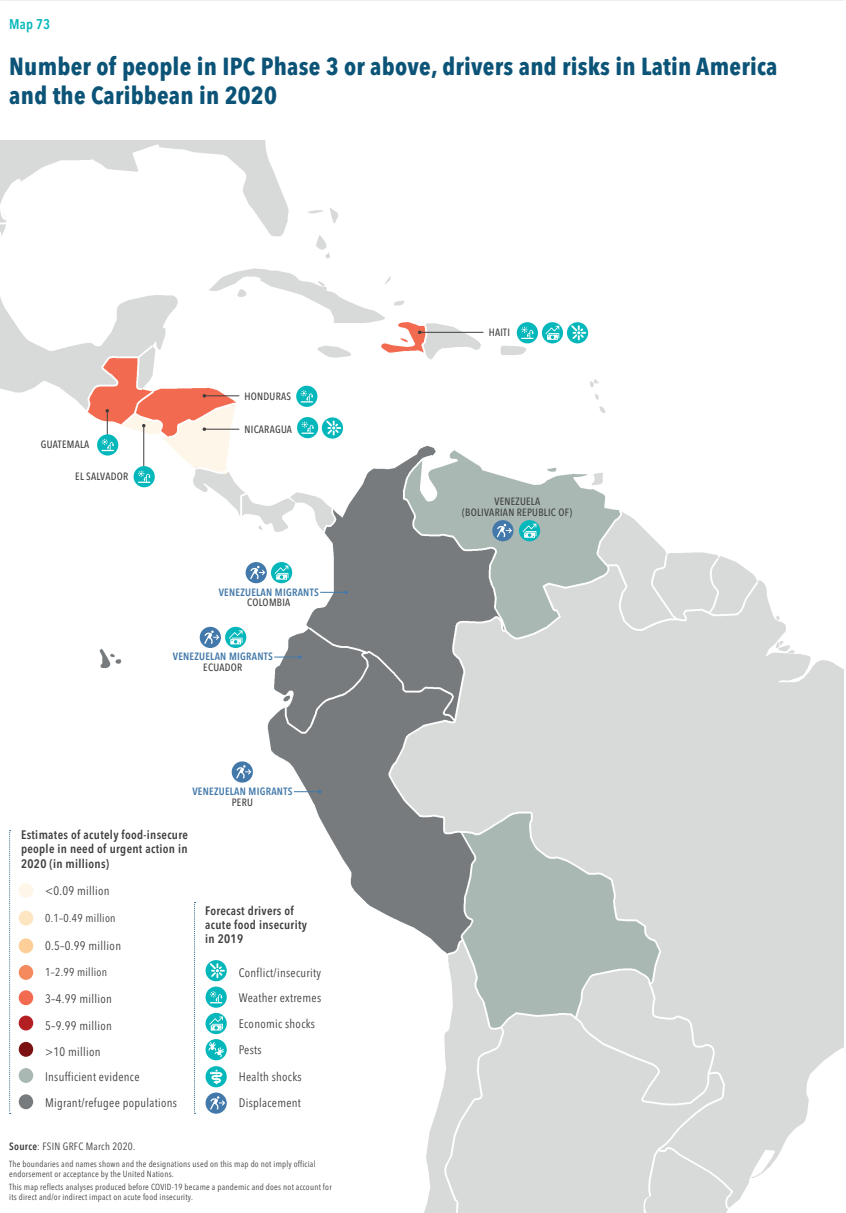
<style>
.page{position:relative;width:846px;height:1213px;background:#fff}
.page>*{position:absolute;margin:0;border:0;box-sizing:border-box;transform-origin:0 0}
.t1{font:700 condensed 24.5px/29.8px "Avenir Next LT Pro";letter-spacing:.01em;color:#0b5377}
.t2{font:600 condensed 14px "Avenir Next LT Pro";color:#04b7ba}
.t3{font:condensed 12.25px/25.7px "Avenir Next LT Pro";letter-spacing:.025em;color:#3e3e3f}
.t4{font:600 condensed 12.25px/14px "Avenir Next LT Pro";letter-spacing:.025em;color:#3e3e3f;text-align:justify}
.t5{font:condensed 11.38px "Avenir Next LT Pro";letter-spacing:.025em;color:#3e3e3f}
.t6{font:500 condensed 10.5px/10.5px "Avenir Next LT Pro";letter-spacing:.025em;color:#3e3e3f;text-align:center}
.t7{font:600 condensed 10.5px "Avenir Next LT Pro";letter-spacing:.025em;color:#4279aa}
.t8{font:condensed 10.5px "Avenir Next LT Pro";letter-spacing:.025em;color:#3e3e3f}
.t9{font:condensed 8.75px/10.5px "Avenir Next LT Pro";letter-spacing:.025em;color:#3e3e3f}
.s1{font-weight:600}
</style>
<div class="page">
<img style="left:1px;top:140px;width:842px;height:1073px">
<hr style="left:107px;top:411px;width:1px;height:30px;background:#3e3e3f">
<svg style="left:97px;top:434px;width:21px;height:21px"></svg>
<svg style="left:101px;top:439px;width:13px;height:12px"></svg>
<hr style="left:143px;top:426px;width:1px;height:47px;background:#3e3e3f">
<div style="left:134px;top:466px;width:21px;height:21px;background:#04b7ba;border-radius:50%"></div>
<svg style="left:138px;top:470px;width:12px;height:13px"></svg>
<hr style="left:204px;top:395px;width:35px;height:1px;background:#3e3e3f">
<hr style="left:420px;top:332px;width:63px;height:1px;background:#3e3e3f">
<hr style="left:204px;top:429px;width:35px;height:1px;background:#3e3e3f">
<svg style="left:542px;top:322px;width:21px;height:21px"></svg>
<svg style="left:545px;top:326px;width:14px;height:14px"></svg>
<svg style="left:519px;top:520px;width:21px;height:21px"></svg>
<svg style="left:523px;top:524px;width:13px;height:14px"></svg>
<div style="left:296px;top:386px;width:21px;height:21px;background:#04b7ba;border-radius:50%"></div>
<svg style="left:301px;top:390px;width:12px;height:12px"></svg>
<div style="left:517px;top:322px;width:21px;height:21px;background:#04b7ba;border-radius:50%"></div>
<svg style="left:521px;top:327px;width:12px;height:12px"></svg>
<div style="left:492px;top:520px;width:21px;height:21px;background:#4279aa;border-radius:50%"></div>
<svg style="left:497px;top:524px;width:15px;height:13px"></svg>
<svg style="left:225px;top:627px;width:21px;height:21px"></svg>
<svg style="left:229px;top:630px;width:13px;height:14px"></svg>
<svg style="left:271px;top:562px;width:21px;height:21px"></svg>
<svg style="left:275px;top:566px;width:13px;height:14px"></svg>
<div style="left:200px;top:627px;width:21px;height:21px;background:#4279aa;border-radius:50%"></div>
<svg style="left:204px;top:630px;width:15px;height:14px"></svg>
<div style="left:232px;top:761px;width:21px;height:21px;background:#4279aa;border-radius:50%"></div>
<svg style="left:236px;top:765px;width:15px;height:13px"></svg>
<div style="left:246px;top:562px;width:21px;height:21px;background:#4279aa;border-radius:50%"></div>
<svg style="left:250px;top:566px;width:15px;height:13px"></svg>
<div style="left:567px;top:322px;width:21px;height:21px;background:#04b7ba;border-radius:50%"></div>
<svg style="left:571px;top:325px;width:15px;height:15px"></svg>
<hr style="left:1px;top:0;width:843px;height:1px;background:#0b5377">
<svg style="left:274px;top:655px;width:28px;height:4px"></svg>
<svg style="left:294px;top:790px;width:27px;height:3px"></svg>
<svg style="left:320px;top:590px;width:28px;height:4px"></svg>
<div style="left:19px;top:883px;width:14px;height:15px;background:#fef6e9;border-radius:50%"></div>
<div style="left:19px;top:938px;width:14px;height:15px;background:#fdce97;border-radius:50%"></div>
<div style="left:19px;top:990px;width:14px;height:15px;background:#f26b50;border-radius:50%"></div>
<div style="left:19px;top:910px;width:14px;height:15px;background:#fee5c1;border-radius:50%"></div>
<div style="left:19px;top:965px;width:14px;height:15px;background:#f58a5e;border-radius:50%"></div>
<div style="left:19px;top:1015px;width:14px;height:15px;background:#b31f23;border-radius:50%"></div>
<div style="left:19px;top:1068px;width:14px;height:15px;background:#a9b8b3;border-radius:50%"></div>
<div style="left:19px;top:1042px;width:14px;height:15px;background:#7a1113;border-radius:50%"></div>
<div style="left:19px;top:1094px;width:14px;height:15px;background:#777b7d;border-radius:50%"></div>
<svg style="left:9px;top:830px;width:2px;height:284px"></svg>
<svg style="left:205px;top:1039px;width:22px;height:21px"></svg>
<svg style="left:208px;top:1042px;width:16px;height:15px"></svg>
<svg style="left:205px;top:1013px;width:22px;height:21px"></svg>
<svg style="left:209px;top:1016px;width:14px;height:14px"></svg>
<svg style="left:205px;top:986px;width:22px;height:22px"></svg>
<svg style="left:210px;top:991px;width:12px;height:12px"></svg>
<svg style="left:205px;top:960px;width:22px;height:21px"></svg>
<svg style="left:210px;top:963px;width:15px;height:15px"></svg>
<svg style="left:205px;top:1092px;width:22px;height:21px"></svg>
<svg style="left:210px;top:1096px;width:15px;height:13px"></svg>
<svg style="left:205px;top:1066px;width:22px;height:21px"></svg>
<svg style="left:210px;top:1069px;width:12px;height:15px"></svg>
<svg style="left:194px;top:902px;width:1px;height:212px"></svg>
<div style="left:297px;top:417px;width:21px;height:21px;background:#04b7ba;border-radius:50%"></div>
<svg style="left:301px;top:421px;width:13px;height:13px"></svg>
<svg style="left:322px;top:417px;width:21px;height:22px"></svg>
<svg style="left:326px;top:420px;width:15px;height:15px"></svg>
<h2 class="t2" style="left:9px;top:16px;width:42px">Map 73</h2>
<h1 class="t1" style="left:9px;top:51px;width:770px">Number of people in IPC Phase 3 or above, drivers and risks in Latin America and the Caribbean in 2020</h1>
<p class="t6" style="left:244px;top:391px;width:48px">HONDURAS</p>
<p class="t6" style="left:41px;top:439px;width:50px">GUATEMALA</p>
<p class="t6" style="left:75px;top:471px;width:55px">EL SALVADOR</p>
<p class="t6" style="left:244px;top:424px;width:49px">NICARAGUA</p>
<p class="t7" style="left:219px;top:585px;width:101px">VENEZUELAN MIGRANTS</p>
<p class="t6" style="left:247px;top:597px;width:45px">COLOMBIA</p>
<p class="t7" style="left:173px;top:650px;width:101px">VENEZUELAN MIGRANTS</p>
<p class="t6" style="left:203px;top:662px;width:41px">ECUADOR</p>
<p class="t7" style="left:192px;top:785px;width:101px">VENEZUELAN MIGRANTS</p>
<p class="t6" style="left:232px;top:796px;width:23px">PERU</p>
<h3 class="t4" style="left:21px;top:828px;width:168px">Estimates of acutely food-insecure people in need of urgent action in 2020 (in millions)</h3>
<h3 class="t3" style="left:45px;top:877px;width:66px">&lt;0.09 million</h3>
<h3 class="t5" style="left:45px;top:911px;width:72px">0.1–0.49 million</h3>
<h3 class="t3" style="left:45px;top:933px;width:78px">0.5–0.99 million</h3>
<h3 class="t5" style="left:45px;top:965px;width:64px">1–2.99 million</h3>
<h3 class="t3" style="left:45px;top:986px;width:69px">3–4.99 million</h3>
<h3 class="t3" style="left:45px;top:1012px;width:69px">5–9.99 million</h3>
<h3 class="t3" style="left:45px;top:1039px;width:57px">&gt;10 million</h3>
<h3 class="t3" style="left:45px;top:1064px;width:96px">Insufficient evidence</h3>
<h3 class="t3" style="left:45px;top:1090px;width:134px">Migrant/refugee populations</h3>
<h3 class="t4" style="left:205px;top:904px;width:103px;text-align:left">Forecast drivers of acute food insecurity in 2019</h3>
<h3 class="t3" style="left:239px;top:959px;width:84px">Conflict/insecurity<br>Weather extremes<br>Economic shocks<br>Pests</h3>
<h3 class="t3" style="left:239px;top:1063px;width:64px">Health shocks</h3>
<h3 class="t3" style="left:239px;top:1090px;width:64px">Displacement</h3>
<p class="t8" style="left:9px;top:1140px;width:128px"><span class="s1">Source</span>: FSIN GRFC March 2020.</p>
<p class="t9" style="left:9px;top:1158px;width:308px">The boundaries and names shown and the designations used on this map do not imply official endorsement or acceptance by the United Nations.</p>
<p class="t9" style="left:9px;top:1181px;width:324px">This map reflects analyses produced before COVID-19 became a pandemic and does not account for its direct and/or indirect impact on acute food insecurity.</p>
<p class="t6" style="left:489px;top:327px;width:23px">HAITI</p>
<p class="t6" style="left:462px;top:496px;width:111px">VENEZUELA<br>(BOLIVARIAN REPUBLIC OF)</p>
</div>
